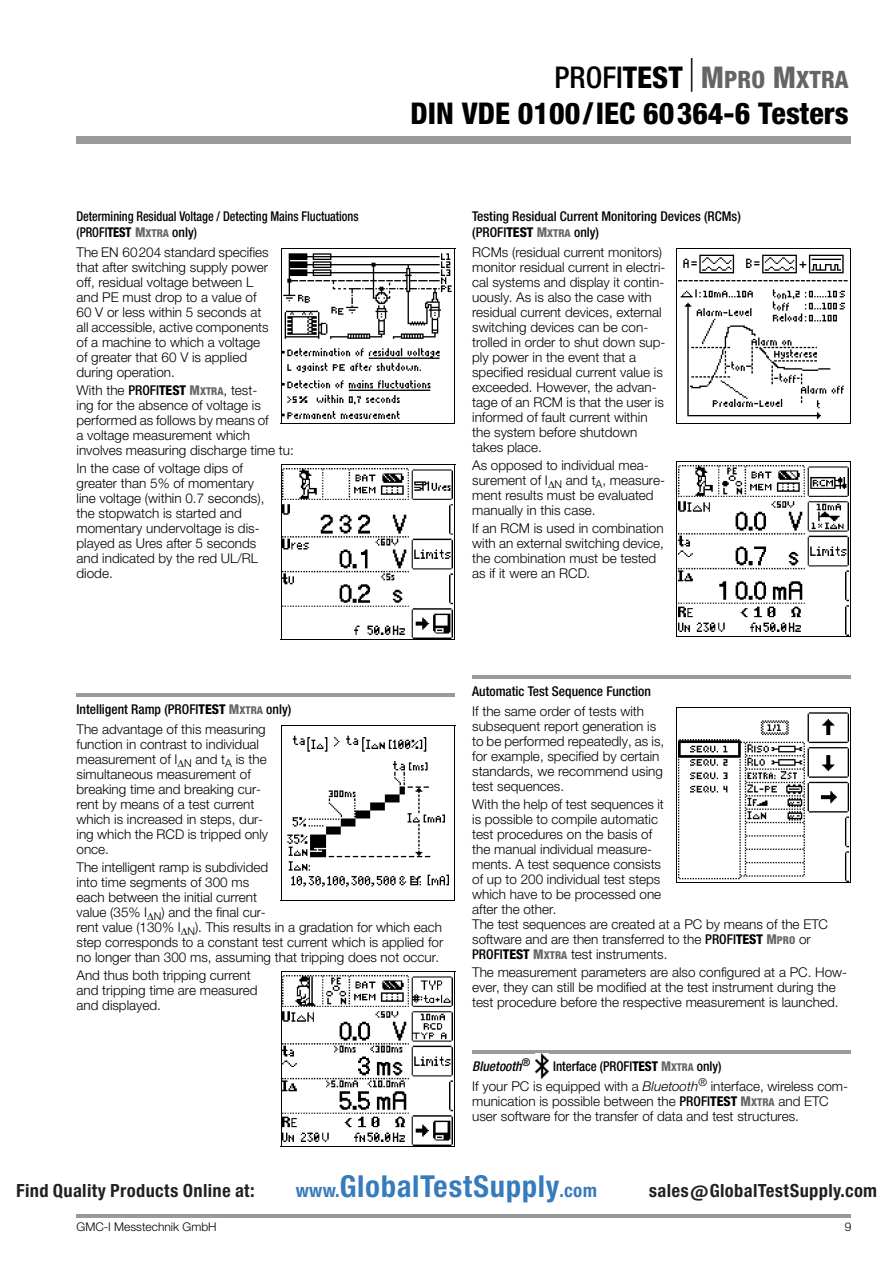
<style>
.page{position:relative;width:893px;height:1263px;background:#fff}
.page>*{position:absolute;margin:0;border:0;box-sizing:border-box;transform-origin:0 0}
.t1{font:800 condensed 30px "Helvetica Neue LTW1 G";color:#000}
.t2{font:28.95px "Europa Gro Nr 2 SBOP Bol Con";letter-spacing:.02em;color:#367bbc}
.t3{font:800 condensed 24px "Helvetica Neue LTW1 G";color:#656565}
.t4{font:17.4px "Europa Gro Nr 2 SBOP Bol Con";letter-spacing:.02em;color:#231f20}
.t5{font:300 13.5px/15px "Helvetica Neue LTW1 G";color:#000}
.t6{font:500 condensed 13.5px/16.5px "Helvetica Neue LTW1 G";color:#000}
.t7{font:500 condensed 13.5px/16.5px "Helvetica Neue LTW1 G";color:#000;scale:.91 1}
.t8{font:italic 500 condensed 13.5px "Helvetica Neue LTW1 G";color:#000}
.t9{font:300 12px "Helvetica Neue LTW1 G";color:#000}
.s1{font-weight:800}
.s2{font-weight:800;color:#656565}
.s3{font-weight:800;font-size:10.8px;color:#656565}
.s4{font-weight:500;font-stretch:condensed}
.s5{font-weight:800;font-stretch:condensed}
.s6{font-weight:800;font-stretch:condensed;color:#656565}
.s7{font-weight:800;font-stretch:condensed;font-size:10.8px;color:#656565}
.s8{font-weight:500;font-size:30px;color:#000}
.s9{font-size:30px;color:#000}
.s10{font-size:30px}
.s11{font-style:italic}
.s12{font-size:17.85px}
</style>
<div class="page">
<hr style="left:76px;top:1215px;width:774px;height:3px;background:#9a9a9a">
<div style="left:76px;top:137px;width:774px;height:7px;background:#9a9a9a"></div>
<hr style="left:76px;top:693px;width:379px;height:3px;background:#9a9a9a">
<hr style="left:472px;top:675px;width:378px;height:3px;background:#9a9a9a">
<hr style="left:472px;top:1050px;width:378px;height:3px;background:#9a9a9a">
<img style="left:283px;top:253px;width:169px;height:166px">
<hr style="left:281px;top:248px;width:174px;height:1px;background:#000">
<hr style="left:454px;top:248px;width:1px;height:176px;background:#000">
<hr style="left:281px;top:423px;width:174px;height:1px;background:#000">
<hr style="left:281px;top:248px;width:1px;height:175px;background:#000">
<img style="left:283px;top:468px;width:170px;height:170px">
<hr style="left:281px;top:464px;width:174px;height:1px;background:#000">
<hr style="left:454px;top:464px;width:1px;height:176px;background:#000">
<hr style="left:281px;top:639px;width:174px;height:1px;background:#000">
<hr style="left:281px;top:464px;width:1px;height:175px;background:#000">
<img style="left:287px;top:735px;width:162px;height:152px">
<hr style="left:281px;top:725px;width:174px;height:1px;background:#000">
<hr style="left:454px;top:725px;width:1px;height:176px;background:#000">
<hr style="left:281px;top:900px;width:174px;height:1px;background:#000">
<hr style="left:281px;top:725px;width:1px;height:175px;background:#000">
<img style="left:283px;top:975px;width:170px;height:170px">
<hr style="left:281px;top:971px;width:174px;height:1px;background:#000">
<hr style="left:454px;top:971px;width:1px;height:176px;background:#000">
<hr style="left:281px;top:1146px;width:174px;height:1px;background:#000">
<hr style="left:281px;top:971px;width:1px;height:175px;background:#000">
<img style="left:678px;top:254px;width:170px;height:165px">
<hr style="left:676px;top:248px;width:174px;height:1px;background:#000">
<hr style="left:850px;top:248px;width:1px;height:176px;background:#000">
<hr style="left:676px;top:423px;width:174px;height:1px;background:#000">
<hr style="left:676px;top:248px;width:1px;height:175px;background:#000">
<img style="left:678px;top:465px;width:170px;height:170px">
<hr style="left:676px;top:461px;width:174px;height:1px;background:#000">
<hr style="left:850px;top:461px;width:1px;height:176px;background:#000">
<hr style="left:676px;top:636px;width:174px;height:1px;background:#000">
<hr style="left:676px;top:461px;width:1px;height:175px;background:#000">
<img style="left:678px;top:712px;width:170px;height:169px">
<hr style="left:676px;top:707px;width:174px;height:1px;background:#000">
<hr style="left:850px;top:707px;width:1px;height:176px;background:#000">
<hr style="left:676px;top:882px;width:174px;height:1px;background:#000">
<hr style="left:676px;top:707px;width:1px;height:175px;background:#000">
<img style="left:535px;top:1053px;width:13px;height:26px">
<p class="t7" style="left:76px;top:209px;width:311px">Determining Residual Voltage / Detecting Mains Fluctuations (PROFI<span class="s1">TEST</span> <span class="s2">M</span><span class="s3">XTRA</span> only)</p>
<p class="t5" style="left:76px;top:246px;width:194px">The EN 60204 standard specifies that after switching supply power off, residual voltage between L and PE must drop to a value of<br>60 V or less within 5 seconds at all accessible, active components of a machine to which a voltage of greater that 60 V is applied during operation.</p>
<p class="t5" style="left:76px;top:384px;width:219px">With the <span class="s4">PROFI</span><span class="s5">TEST</span> <span class="s6">M</span><span class="s7">XTRA</span>, test-<br>ing for the absence of voltage is performed as follows by means of<br>a voltage measurement which involves measuring discharge time tu:</p>
<p class="t5" style="left:77px;top:462px;width:189px">In the case of voltage dips of greater than 5% of momentary line voltage (within 0.7 seconds), the stopwatch is started and momentary undervoltage is dis&shy;played as Ures after 5 seconds and indicated by the red UL/RL diode.</p>
<h3 class="t3" style="left:554px;top:66px;width:295px"><span class="s8">PROFI</span><span class="s9">TEST</span> <span class="s10">M</span>PRO <span class="s10">M</span>XTRA</h3>
<h1 class="t1" style="left:410px;top:96px;width:439px">DIN VDE 0100/IEC 60364-6 Testers</h1>
<p class="t6" style="left:472px;top:209px;width:270px">Testing Residual Current Monitoring Devices (RCMs) (PROFI<span class="s1">TEST</span> <span class="s2">M</span><span class="s3">XTRA</span> only)</p>
<p class="t5" style="left:472px;top:246px;width:195px">RCMs (residual current monitors) monitor residual current in electri&shy;cal systems and display it contin&shy;uously. As is also the case with residual current devices, external switching devices can be con&shy;trolled in order to shut down sup&shy;ply power in the event that a specified residual current value is exceeded. However, the advan&shy;tage of an RCM is that the user is informed of fault current within the system before shutdown takes place.</p>
<p class="t5" style="left:472px;top:459px;width:194px">As opposed to individual mea&shy;surement of I <sub>N</sub> and t<sub>A</sub>, measure&shy;ment results must be evaluated manually in this case.</p>
<p class="t5" style="left:472px;top:522px;width:193px">If an RCM is used in combination with an external switching device, the combination must be tested as if it were an RCD.</p>
<p class="t5" style="left:76px;top:701px;width:216px;line-height:19.5px"><span class="s4">Intelligent Ramp (PROFI</span><span class="s5">TEST</span> <span class="s6">M</span><span class="s7">XTRA</span> <span class="s4">only)<br></span>The advantage of this measuring</p>
<p class="t5" style="left:76px;top:738px;width:193px">function in contrast to individual measurement of I <sub>N</sub> and t<sub>A</sub> is the simultaneous measurement of breaking time and breaking cur&shy;rent by means of a test current which is increased in steps, dur&shy;ing which the RCD is tripped only once.</p>
<p class="t5" style="left:76px;top:861px;width:368px">The intelligent ramp is subdivided<br>into time segments of 300 ms<br>each between the initial current<br>value (35% I <sub>N</sub>) and the final cur-<br>rent value (130% I <sub>N</sub>). This results in a gradation for which each step corresponds to a constant test current which is applied for no longer than 300 ms, assuming that tripping does not occur.</p>
<p class="t5" style="left:76px;top:969px;width:182px">And thus both tripping current and tripping time are measured and displayed.</p>
<p class="t6" style="left:472px;top:685px;width:180px">Automatic Test Sequence Function</p>
<p class="t5" style="left:472px;top:705px;width:193px">If the same order of tests with subsequent report generation is to be performed repeatedly, as is, for example, specified by certain standards, we recommend using test sequences.</p>
<p class="t5" style="left:472px;top:798px;width:357px">With the help of test sequences it<br>is possible to compile automatic<br>test procedures on the basis of<br>the manual individual measure-<br>ments. A test sequence consists<br>of up to 200 individual test steps<br>which have to be processed one<br>after the other.<br>The test sequences are created at a PC by means of the ETC software and are then transferred to the <span class="s4">PROFI</span><span class="s5">TEST</span> <span class="s6">M</span><span class="s7">PRO</span> or <span class="s4">PROFI</span><span class="s5">TEST</span> <span class="s6">M</span><span class="s7">XTRA</span> test instruments.</p>
<p class="t5" style="left:472px;top:966px;width:376px">The measurement parameters are also configured at a PC. How&shy;ever, they can still be modified at the test instrument during the test procedure before the respective measurement is launched.</p>
<p class="t8" style="left:472px;top:1062px;width:60px">Bluetooth<sup>®</sup></p>
<p class="t5" style="left:472px;top:1058px;width:377px;line-height:19.5px;text-indent:81px"><span class="s4">Interface (PROFI</span><span class="s5">TEST</span> <span class="s6">M</span><span class="s7">XTRA</span> <span class="s4">only)<br></span>If your PC is equipped with a <span class="s11">Bluetooth</span><sup>®</sup> interface, wireless com-</p>
<p class="t5" style="left:472px;top:1095px;width:358px">munication is possible between the <span class="s4">PROFI</span><span class="s5">TEST</span> <span class="s6">M</span><span class="s7">XTRA</span> and ETC user software for the transfer of data and test structures.</p>
<p class="t4" style="left:16px;top:1181px;width:240px">Find Quality Products Online at:</p>
<h2 class="t2" style="left:296px;top:1169px;width:303px"><span class="s12">www.</span>GlobalTestSupply<span class="s12">.com</span></h2>
<p class="t4" style="left:648px;top:1181px;width:230px">sales@GlobalTestSupply.com</p>
<p class="t9" style="left:76px;top:1222px;width:142px">GMC-I Messtechnik GmbH</p>
<p class="t9" style="left:845px;top:1222px;width:8px">9</p>
</div>
